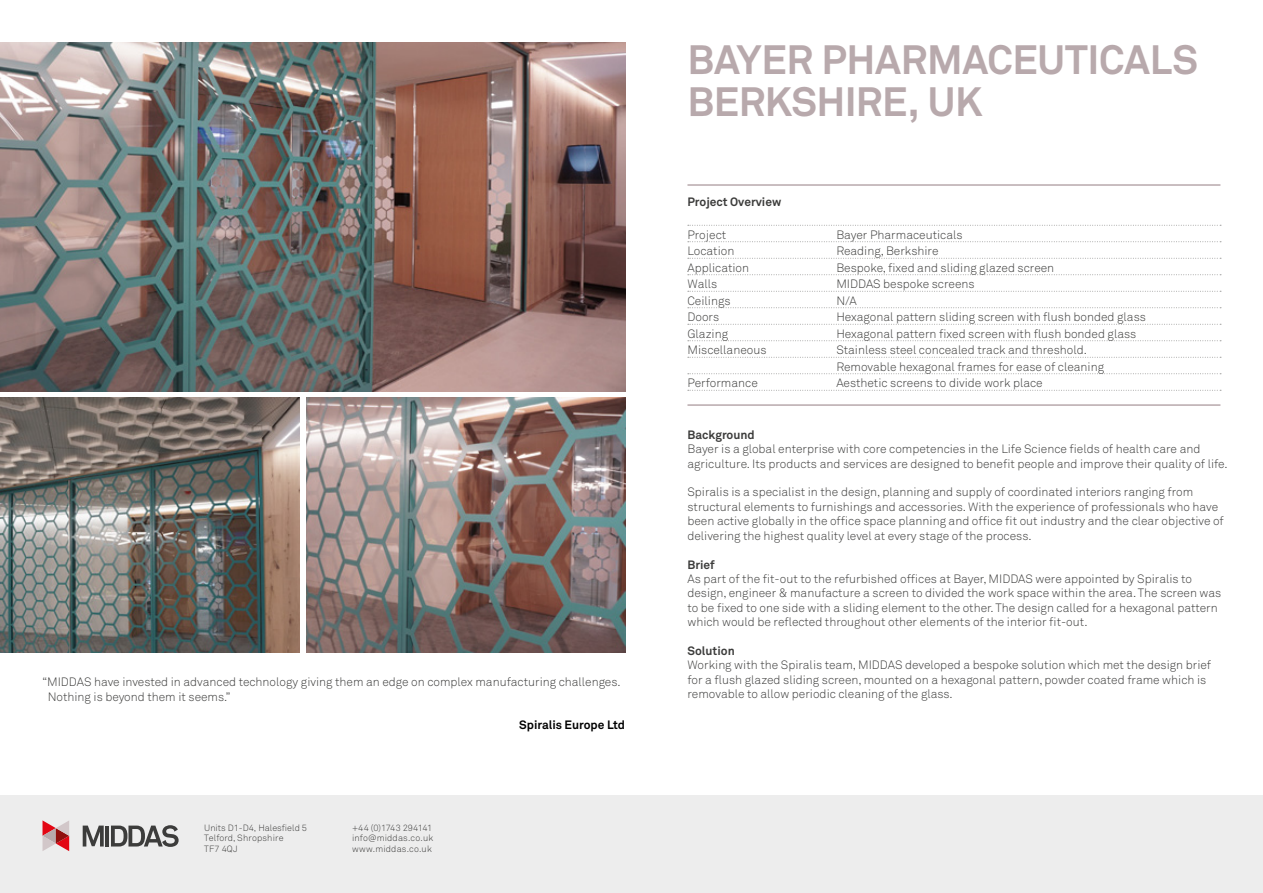
<style>
.page{position:relative;width:1263px;height:893px;background:#fff}
.page>*{position:absolute;margin:0;border:0;box-sizing:border-box;transform-origin:0 0}
.t1{font:700 40.5px/42px "Akkurat Pro";letter-spacing:-.01em;color:#b8a9ac}
.t2{font:12px/14.4px "Akkurat Light Pro";color:#3c3c3b}
.t3{font:700 12px "Akkurat";color:#3c3c3b}
.t4{font:700 12px "Akkurat Pro";color:#000}
.t5{font:9px/10.5px "Akkurat Light Pro";letter-spacing:.015em;color:#3c3c3b}
</style>
<div class="page">
<div style="left:0;top:795px;width:1263px;height:98px;background:#ededed"></div>
<svg style="left:43px;top:820px;width:26px;height:31px"></svg>
<svg style="left:83px;top:826px;width:21px;height:20px"></svg>
<hr style="left:105px;top:826px;width:4px;height:20px;background:#3c3c3b">
<svg style="left:111px;top:825px;width:68px;height:22px"></svg>
<svg style="left:688px;top:225px;width:533px;height:1px"></svg>
<svg style="left:688px;top:241px;width:533px;height:1px"></svg>
<svg style="left:688px;top:258px;width:533px;height:1px"></svg>
<svg style="left:688px;top:274px;width:533px;height:1px"></svg>
<svg style="left:688px;top:291px;width:533px;height:1px"></svg>
<svg style="left:688px;top:307px;width:533px;height:1px"></svg>
<svg style="left:688px;top:324px;width:533px;height:1px"></svg>
<svg style="left:688px;top:340px;width:533px;height:1px"></svg>
<svg style="left:688px;top:357px;width:533px;height:1px"></svg>
<svg style="left:688px;top:373px;width:533px;height:1px"></svg>
<svg style="left:688px;top:390px;width:533px;height:1px"></svg>
<hr style="left:687px;top:184px;width:533px;height:2px;background:#b8a9ac">
<hr style="left:687px;top:404px;width:533px;height:2px;background:#b8a9ac">
<img style="left:0;top:43px;width:625px;height:349px">
<img style="left:0;top:398px;width:299px;height:254px">
<img style="left:306px;top:398px;width:319px;height:254px">
<p class="t2" style="left:48px;top:675px;width:574px;text-indent:-5px">“MIDDAS have invested in advanced technology giving them an edge on complex manufacturing challenges.<br>Nothing is beyond them it seems.”</p>
<p class="t4" style="left:519px;top:718px;width:107px">Spiralis Europe Ltd</p>
<p class="t5" style="left:204px;top:823px;width:104px">Units D1-D4, Halesfield 5<br>Telford, Shropshire<br>TF7 4QJ</p>
<p class="t5" style="left:352px;top:822px;width:83px;text-align:justify">+44 (0)1743 294141 info@middas.co.uk www.middas.co.uk</p>
<h1 class="t1" style="left:687px;top:39px;width:512px">BAYER PHARMACEUTICALS<br>BERKSHIRE, UK</h1>
<p class="t3" style="left:687px;top:194px;width:95px">Project Overview</p>
<p class="t2" style="left:687px;top:228px;width:40px">Project</p>
<p class="t2" style="left:836px;top:228px;width:128px">Bayer Pharmaceuticals</p>
<p class="t2" style="left:687px;top:244px;width:48px">Location</p>
<p class="t2" style="left:836px;top:244px;width:104px">Reading, Berkshire</p>
<p class="t2" style="left:687px;top:261px;width:63px">Application</p>
<p class="t2" style="left:836px;top:261px;width:219px">Bespoke, fixed and sliding glazed screen</p>
<p class="t2" style="left:687px;top:277px;width:31px">Walls</p>
<p class="t2" style="left:836px;top:277px;width:140px">MIDDAS bespoke screens</p>
<p class="t2" style="left:687px;top:294px;width:45px">Ceilings</p>
<p class="t2" style="left:836px;top:294px;width:22px">N/A</p>
<p class="t2" style="left:687px;top:310px;width:33px">Doors</p>
<p class="t2" style="left:836px;top:310px;width:311px">Hexagonal pattern sliding screen with flush bonded glass</p>
<p class="t2" style="left:687px;top:327px;width:42px">Glazing</p>
<p class="t2" style="left:836px;top:327px;width:302px">Hexagonal pattern fixed screen with flush bonded glass</p>
<p class="t2" style="left:687px;top:343px;width:81px">Miscellaneous</p>
<p class="t2" style="left:836px;top:342px;width:269px;line-height:16.5px">Stainless steel concealed track and threshold.<br>Removable hexagonal frames for ease of cleaning</p>
<p class="t2" style="left:687px;top:376px;width:72px">Performance</p>
<p class="t2" style="left:836px;top:376px;width:208px">Aesthetic screens to divide work place</p>
<p class="t3" style="left:687px;top:427px;width:69px">Background</p>
<p class="t2" style="left:687px;top:442px;width:542px">Bayer is a global enterprise with core competencies in the Life Science fields of health care and agriculture. Its products and services are designed to benefit people and improve their quality of life.</p>
<p class="t2" style="left:687px;top:485px;width:538px">Spiralis is a specialist in the design, planning and supply of coordinated interiors ranging from structural elements to furnishings and accessories. With the experience of professionals who have been active globally in the office space planning and office fit out industry and the clear objective of delivering the highest quality level at every stage of the process.</p>
<p class="t3" style="left:687px;top:557px;width:29px">Brief</p>
<p class="t2" style="left:687px;top:572px;width:535px">As part of the fit-out to the refurbished offices at Bayer, MIDDAS were appointed by Spiralis to design, engineer &amp; manufacture a screen to divided the work space within the area. The screen was to be fixed to one side with a sliding element to the other. The design called for a hexagonal pattern which would be reflected throughout other elements of the interior fit-out.</p>
<p class="t3" style="left:687px;top:643px;width:49px">Solution</p>
<p class="t2" style="left:687px;top:658px;width:525px">Working with the Spiralis team, MIDDAS developed a bespoke solution which met the design brief for a flush glazed sliding screen, mounted on a hexagonal pattern, powder coated frame which is removable to allow periodic cleaning of the glass.</p>
</div>
